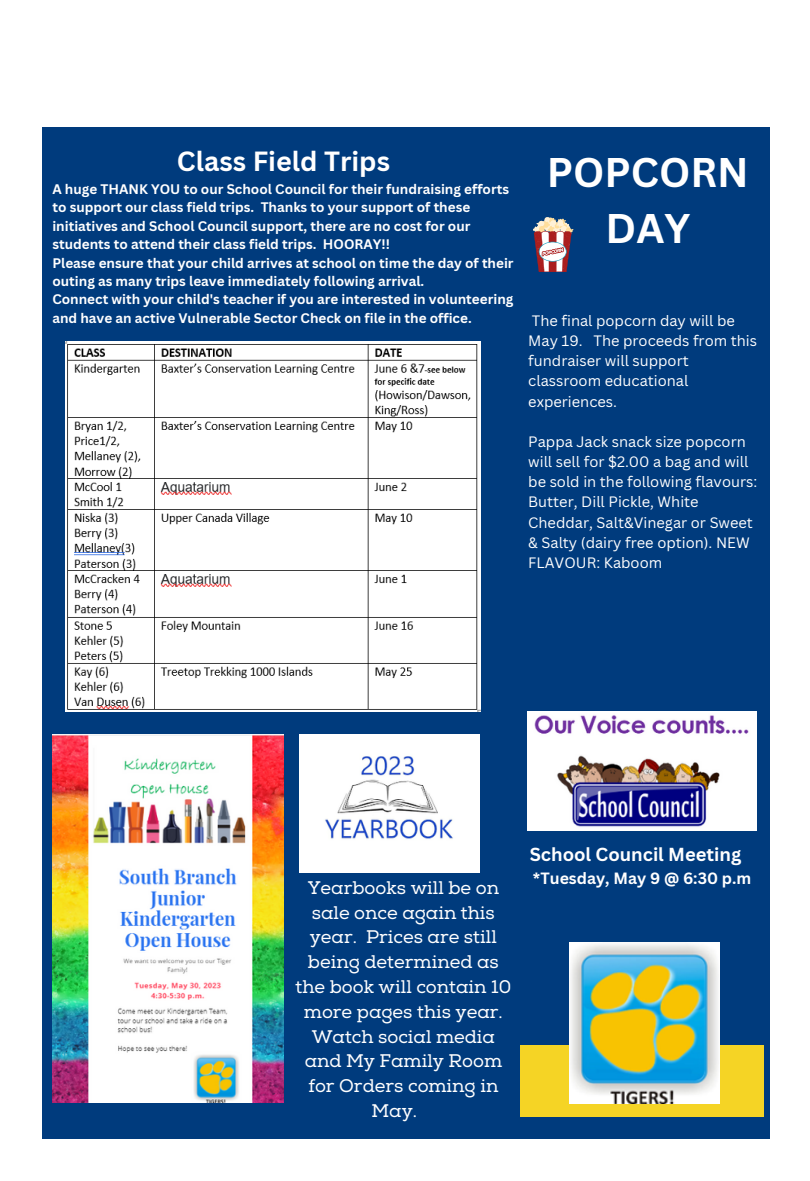
<style>
.page{position:relative;width:810px;height:1181px;background:#fff}
.page>*{position:absolute;margin:0;border:0;box-sizing:border-box;transform-origin:0 0}
.t1{font:700 40.35px/55.9px "Canva Sans";color:#fff;text-align:center}
.t2{font:700 27px "Canva Sans";color:#fff}
.t3{font:18.3px "Nexa Slab";color:#fff}
.t4{font:700 18.3px "Canva Sans";color:#fff}
.t5{font:700 15.9px "Canva Sans";color:#fff}
.t6{font:14.7px/20.1px "Canva Sans";color:#fff}
.t7{font:700 13.5px/18.5px "Canva Sans";color:#fff}
</style>
<div class="page">
<div style="left:42px;top:127px;width:728px;height:1011px;background:#003b7d"></div>
<div style="left:521px;top:1044px;width:242px;height:72px;background:#f5d425"></div>
<svg style="left:533px;top:217px;width:41px;height:55px"></svg>
<img style="left:527px;top:711px;width:230px;height:119px">
<img style="left:570px;top:942px;width:149px;height:161px">
<img style="left:65px;top:341px;width:415px;height:370px">
<img style="left:52px;top:734px;width:231px;height:368px">
<img style="left:299px;top:734px;width:181px;height:138px">
<p class="t2" style="left:177px;top:142px;width:215px">Class Field Trips</p>
<p class="t7" style="left:52px;top:179px;width:458px">A huge THANK YOU to our School Council for their fundraising efforts to support our class field trips. Thanks to your support of these initiatives and School Council support, there are no cost for our students to attend their class field trips. HOORAY!!</p>
<p class="t7" style="left:52px;top:253px;width:463px">Please ensure that your child arrives at school on time the day of their outing as many trips leave immediately following arrival.</p>
<p class="t7" style="left:52px;top:290px;width:463px">Connect with your child's teacher if you are interested in volunteering and have an active Vulnerable Sector Check on file in the office.</p>
<p class="t1" style="left:547px;top:143px;width:203px">POPCORN<br>DAY</p>
<p class="t6" style="left:528px;top:310px;width:230px">The final popcorn day will be<br>May 19. The proceeds from this fundraiser will support classroom educational experiences.</p>
<p class="t6" style="left:528px;top:431px;width:231px">Pappa Jack snack size popcorn will sell for $2.00 a bag and will be sold in the following flavours:<br>Butter, Dill Pickle, White<br>Cheddar, Salt&amp;Vinegar or Sweet &amp; Salty (dairy free option). NEW<br>FLAVOUR: Kaboom</p>
<p class="t3" style="left:308px;top:876px;width:193px">Yearbooks will be on</p>
<p class="t3" style="left:312px;top:901px;width:185px">sale once again this</p>
<p class="t3" style="left:310px;top:926px;width:189px">year. Prices are still</p>
<p class="t3" style="left:308px;top:951px;width:192px">being determined as</p>
<p class="t3" style="left:296px;top:975px;width:217px">the book will contain 10</p>
<p class="t3" style="left:304px;top:1000px;width:200px">more pages this year.</p>
<p class="t3" style="left:312px;top:1025px;width:185px">Watch social media</p>
<p class="t3" style="left:305px;top:1050px;width:199px">and My Family Room</p>
<p class="t3" style="left:308px;top:1074px;width:192px">for Orders coming in</p>
<p class="t3" style="left:371px;top:1099px;width:47px">May.</p>
<p class="t4" style="left:530px;top:841px;width:213px">School Council Meeting</p>
<p class="t5" style="left:533px;top:866px;width:220px">*Tuesday, May 9 @ 6:30 p.m</p>
</div>
